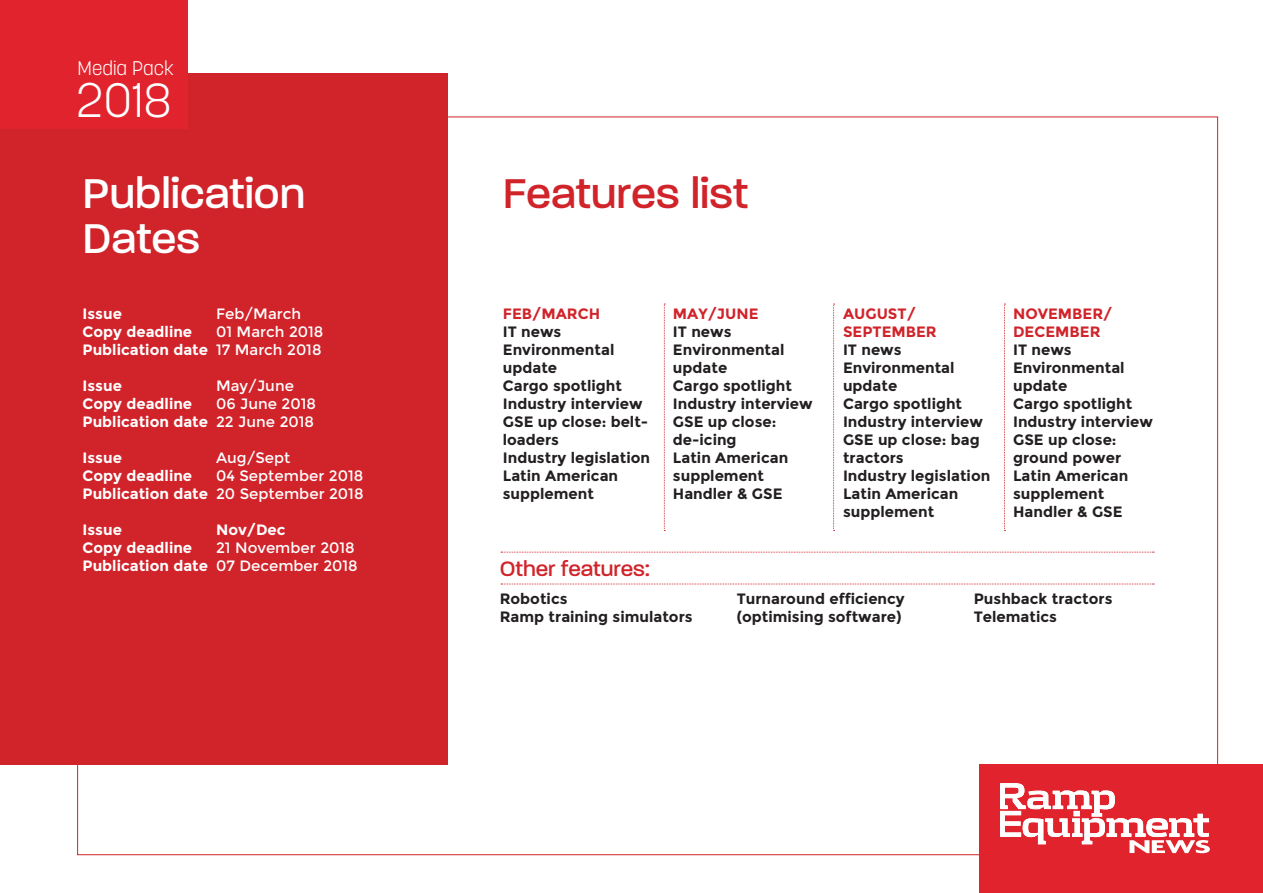
<style>
.page{position:relative;width:1263px;height:893px;background:#fff}
.page>*{position:absolute;margin:0;border:0;box-sizing:border-box;transform-origin:0 0}
.t1{font:300 48px "Korolev";color:#fff}
.t2{font:500 45px/45px "Paralucent";color:#fff}
.t3{font:500 45px "Paralucent";color:#d1232a}
.t4{font:500 22.5px "Paralucent";color:#d1232a}
.t5{font:300 19.65px "Korolev";color:#fff}
.t6{font:700 15px/18px "Montserrat";color:#231f20}
.t7{font:15px/18px "Montserrat";color:#fff;text-align:right}
.t8{font:700 15px "Montserrat";color:#fff}
.t9{font:700 15px/18px "Montserrat";color:#d1232a}
.s1{font-weight:700}
</style>
<div class="page">
<div style="left:0;top:73px;width:448px;height:692px;background:#d1232a"></div>
<svg style="left:833px;top:304px;width:2px;height:227px"></svg>
<svg style="left:664px;top:304px;width:1px;height:227px"></svg>
<svg style="left:1004px;top:304px;width:1px;height:227px"></svg>
<svg style="left:501px;top:552px;width:653px;height:1px"></svg>
<svg style="left:501px;top:584px;width:653px;height:1px"></svg>
<div style="left:980px;top:765px;width:283px;height:128px;background:#e1232d"></div>
<svg style="left:1001px;top:783px;width:209px;height:70px"></svg>
<div style="left:0;top:0;width:187px;height:128px;background:#e1232d"></div>
<p class="t5" style="left:78px;top:55px;width:98px">Media Pack</p>
<p class="t1" style="left:77px;top:69px;width:97px">2018</p>
<p class="t2" style="left:83px;top:171px;width:224px">Publication<br>Dates</p>
<p class="t3" style="left:503px;top:167px;width:247px">Features list</p>
<p class="t8" style="left:83px;top:305px;width:41px">Issue</p>
<p class="t7" style="left:216px;top:305px;width:87px">Feb/March</p>
<p class="t8" style="left:83px;top:323px;width:111px">Copy deadline</p>
<p class="t7" style="left:83px;top:323px;width:242px">01 March 2018<br><span class="s1">Publication date</span> 17 March 2018</p>
<p class="t8" style="left:83px;top:377px;width:41px">Issue</p>
<p class="t7" style="left:216px;top:377px;width:79px">May/June</p>
<p class="t8" style="left:83px;top:395px;width:111px">Copy deadline</p>
<p class="t7" style="left:83px;top:395px;width:235px">06 June 2018<br><span class="s1">Publication date</span> 22 June 2018</p>
<p class="t8" style="left:83px;top:449px;width:41px">Issue</p>
<p class="t7" style="left:216px;top:449px;width:76px">Aug/Sept</p>
<p class="t8" style="left:83px;top:467px;width:111px">Copy deadline</p>
<p class="t7" style="left:83px;top:467px;width:282px">04 September 2018<br><span class="s1">Publication date</span> 20 September 2018</p>
<p class="t8" style="left:83px;top:521px;width:41px">Issue</p>
<p class="t8" style="left:216px;top:521px;width:71px">Nov/Dec</p>
<p class="t8" style="left:83px;top:539px;width:111px">Copy deadline</p>
<p class="t7" style="left:83px;top:539px;width:277px">21 November 2018<br><span class="s1">Publication date</span> 07 December 2018</p>
<p class="t9" style="left:503px;top:304px;width:99px">FEB/MARCH</p>
<p class="t6" style="left:503px;top:322px;width:60px">IT news</p>
<p class="t6" style="left:503px;top:340px;width:113px">Environmental update</p>
<p class="t6" style="left:503px;top:376px;width:121px">Cargo spotlight</p>
<p class="t6" style="left:503px;top:394px;width:141px">Industry interview</p>
<p class="t6" style="left:503px;top:412px;width:147px">GSE up close: belt&shy;loaders</p>
<p class="t6" style="left:503px;top:448px;width:149px">Industry legislation</p>
<p class="t6" style="left:503px;top:466px;width:117px">Latin American supplement</p>
<p class="t9" style="left:673px;top:304px;width:87px">MAY/JUNE</p>
<p class="t6" style="left:673px;top:322px;width:60px">IT news</p>
<p class="t6" style="left:673px;top:340px;width:113px">Environmental update</p>
<p class="t6" style="left:673px;top:376px;width:121px">Cargo spotlight</p>
<p class="t6" style="left:673px;top:394px;width:141px">Industry interview</p>
<p class="t6" style="left:673px;top:412px;width:105px">GSE up close: de-icing</p>
<p class="t6" style="left:673px;top:448px;width:117px">Latin American supplement</p>
<p class="t6" style="left:673px;top:484px;width:111px">Handler &amp; GSE</p>
<p class="t9" style="left:843px;top:304px;width:95px">AUGUST/<br>SEPTEMBER</p>
<p class="t6" style="left:843px;top:340px;width:60px">IT news</p>
<p class="t6" style="left:843px;top:358px;width:113px">Environmental update</p>
<p class="t6" style="left:843px;top:394px;width:121px">Cargo spotlight</p>
<p class="t6" style="left:843px;top:412px;width:141px">Industry interview</p>
<p class="t6" style="left:843px;top:430px;width:138px">GSE up close: bag tractors</p>
<p class="t6" style="left:843px;top:466px;width:149px">Industry legislation</p>
<p class="t6" style="left:843px;top:484px;width:117px">Latin American supplement</p>
<p class="t9" style="left:1013px;top:304px;width:101px">NOVEMBER/<br>DECEMBER</p>
<p class="t6" style="left:1013px;top:340px;width:60px">IT news</p>
<p class="t6" style="left:1013px;top:358px;width:113px">Environmental update</p>
<p class="t6" style="left:1013px;top:394px;width:121px">Cargo spotlight</p>
<p class="t6" style="left:1013px;top:412px;width:141px">Industry interview</p>
<p class="t6" style="left:1013px;top:430px;width:110px">GSE up close: ground power</p>
<p class="t6" style="left:1013px;top:466px;width:117px">Latin American supplement</p>
<p class="t6" style="left:1013px;top:502px;width:111px">Handler &amp; GSE</p>
<p class="t4" style="left:500px;top:555px;width:151px">Other features:</p>
<p class="t6" style="left:500px;top:590px;width:69px">Robotics</p>
<p class="t6" style="left:500px;top:608px;width:194px">Ramp training simulators</p>
<p class="t6" style="left:737px;top:590px;width:170px">Turnaround efficiency (optimising software)</p>
<p class="t6" style="left:974px;top:590px;width:140px">Pushback tractors</p>
<p class="t6" style="left:974px;top:608px;width:85px">Telematics</p>
</div>
